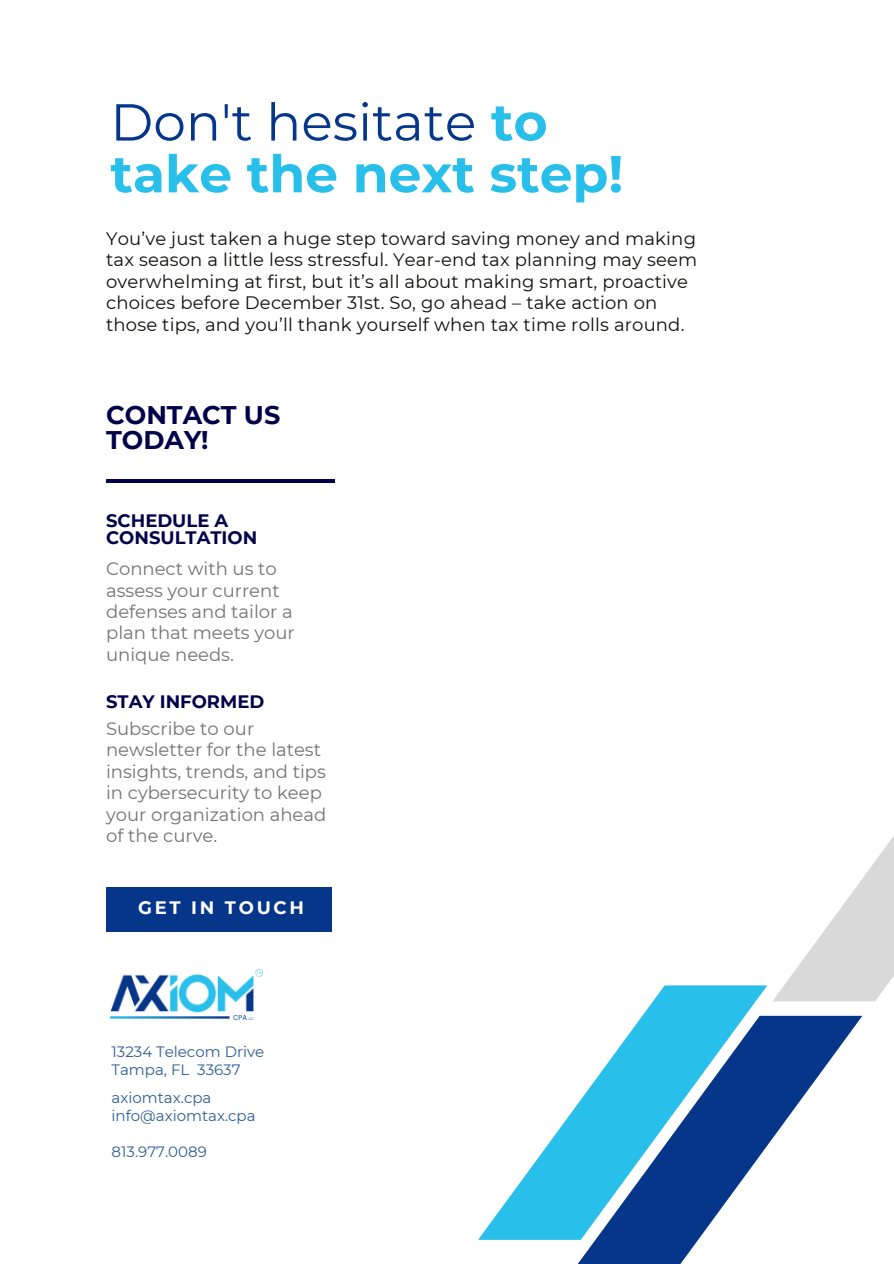
<style>
.page{position:relative;width:894px;height:1264px;background:#fff}
.page>*{position:absolute;margin:0;border:0;box-sizing:border-box;transform-origin:0 0}
.t1{font:700 51.9px/51.8px "Montserrat";color:#28bfeb}
.t2{font:700 25.5px/24.8px "Montserrat";color:#010049}
.t3{font:18px/21.3px "Montserrat";letter-spacing:.01em;color:#100f0d}
.t4{font:18px/21.3px "Montserrat";color:#737373}
.t5{font:700 18px/16.8px "Montserrat";color:#010049}
.t6{font:700 18px "Montserrat";letter-spacing:.15em;color:#fff}
.t7{font:15px "Montserrat";color:#2d5e95}
.s1{font-weight:400;color:#053689}
</style>
<div class="page">
<svg style="left:106px;top:480px;width:228px;height:2px"></svg>
<svg style="left:524px;top:1015px;width:338px;height:248px"></svg>
<svg style="left:773px;top:837px;width:120px;height:164px"></svg>
<svg style="left:478px;top:985px;width:289px;height:254px"></svg>
<div style="left:106px;top:887px;width:225px;height:44px;background:#053689"></div>
<img style="left:110px;top:969px;width:152px;height:50px">
<h1 class="t1" style="left:110px;top:96px;width:514px"><span class="s1">Don't hesitate</span> to take the next step!</h1>
<h4 class="t3" style="left:106px;top:228px;width:592px">You’ve just taken a huge step toward saving money and making tax season a little less stressful. Year-end tax planning may seem overwhelming at first, but it’s all about making smart, proactive choices before December 31st. So, go ahead – take action on those tips, and you’ll thank yourself when tax time rolls around.</h4>
<h4 class="t2" style="left:106px;top:403px;width:176px">CONTACT US<br>TODAY!</h4>
<h4 class="t5" style="left:106px;top:512px;width:153px">SCHEDULE A<br>CONSULTATION</h4>
<p class="t4" style="left:106px;top:558px;width:190px">Connect with us to assess your current defenses and tailor a plan that meets your unique needs.</p>
<h3 class="t5" style="left:106px;top:693px;width:160px">STAY INFORMED</h3>
<h3 class="t4" style="left:106px;top:718px;width:222px">Subscribe to our newsletter for the latest insights, trends, and tips in cybersecurity to keep your organization ahead of the curve.</h3>
<h3 class="t6" style="left:138px;top:896px;width:167px">GET IN TOUCH</h3>
<p class="t7" style="left:111px;top:1042px;width:154px">13234 Telecom Drive</p>
<p class="t7" style="left:111px;top:1060px;width:131px">Tampa, FL 33637</p>
<p class="t7" style="left:112px;top:1088px;width:101px">axiomtax.cpa</p>
<p class="t7" style="left:112px;top:1106px;width:145px">info@axiomtax.cpa</p>
<p class="t7" style="left:112px;top:1142px;width:97px">813.977.0089</p>
</div>
